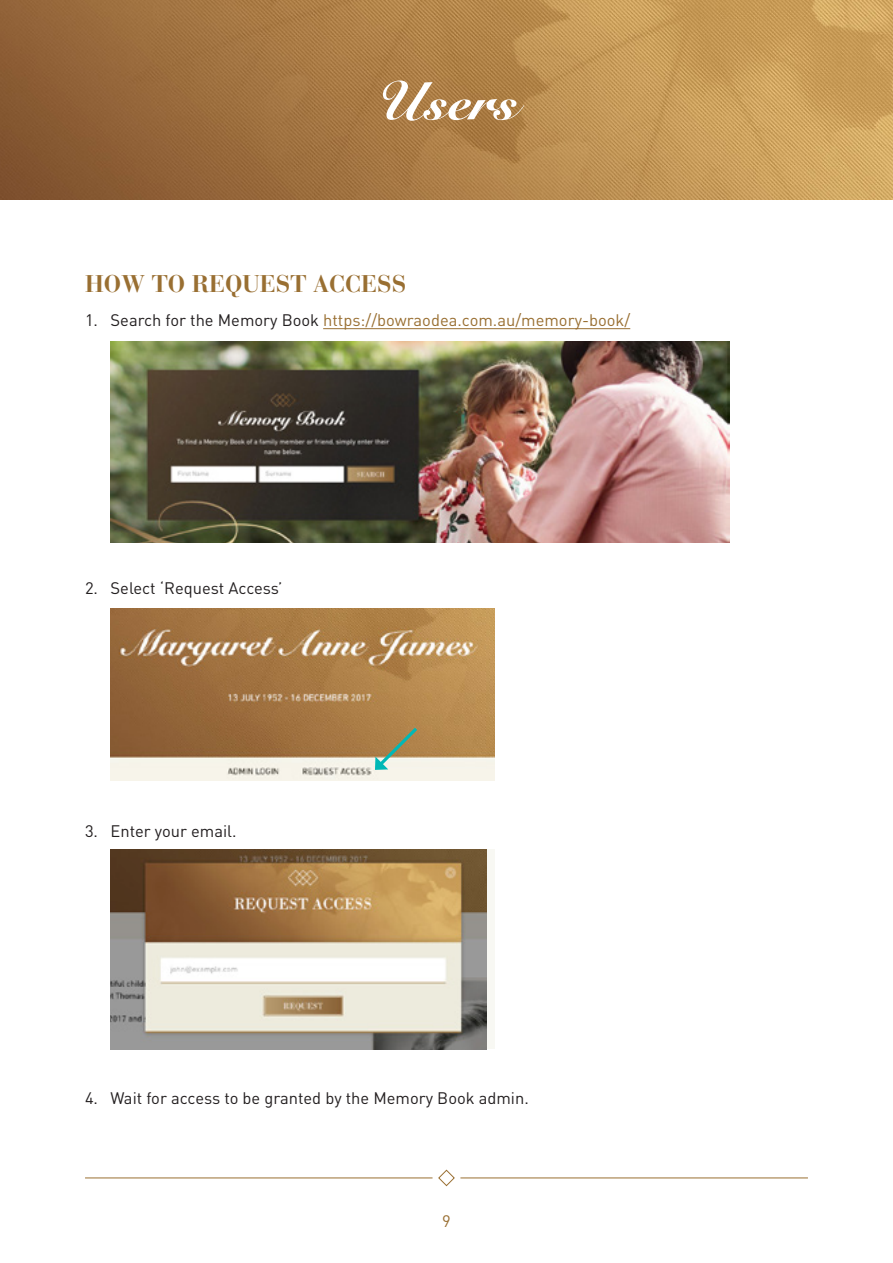
<style>
.page{position:relative;width:893px;height:1263px;background:#fff}
.page>*{position:absolute;margin:0;border:0;box-sizing:border-box;transform-origin:0 0}
.Heading_1{font:54px "Snell Roundhand Black Script";color:#fff}
.Heading_2{font:700 24px "Bauer Bodoni";color:#996f32}
.Body{font:16.5px "DIN";color:#231f20}
.Body-2{font:16.5px "DIN";color:#996f32}
.s1{color:#231f20}
</style>
<div class="page">
<svg style="left:438px;top:1169px;width:17px;height:18px"></svg>
<hr style="left:460px;top:1177px;width:348px;height:1px;background:#996f32">
<hr style="left:85px;top:1177px;width:347px;height:1px;background:#996f32">
<hr style="left:323px;top:328px;width:307px;height:1px;background:#996f32">
<img style="left:111px;top:341px;width:619px;height:202px">
<img style="left:0;top:0;width:893px;height:200px">
<img style="left:111px;top:609px;width:384px;height:171px">
<div style="left:111px;top:849px;width:384px;height:200px;background:#f8f8f3"></div>
<img style="left:111px;top:849px;width:375px;height:200px">
<svg style="left:375px;top:724px;width:46px;height:46px;background:#aaa079"></svg>
<p class="Heading_1" style="left:375px;top:69px;width:144px">Users</p>
<p class="Heading_2" style="left:85px;top:270px;width:323px">HOW TO REQUEST ACCESS</p>
<p class="Body-2" style="left:85px;top:311px;width:547px"><span class="s1">1. Search for the Memory Book</span> https://bowraodea.com.au/memory-book/</p>
<p class="Body" style="left:85px;top:579px;width:199px">2. Select ‘Request Access’</p>
<p class="Body" style="left:85px;top:821px;width:153px">3. Enter your email.</p>
<p class="Body" style="left:85px;top:1089px;width:445px">4. Wait for access to be granted by the Memory Book admin.</p>
<p class="Body-2" style="left:442px;top:1211px;width:10px">9</p>
</div>
